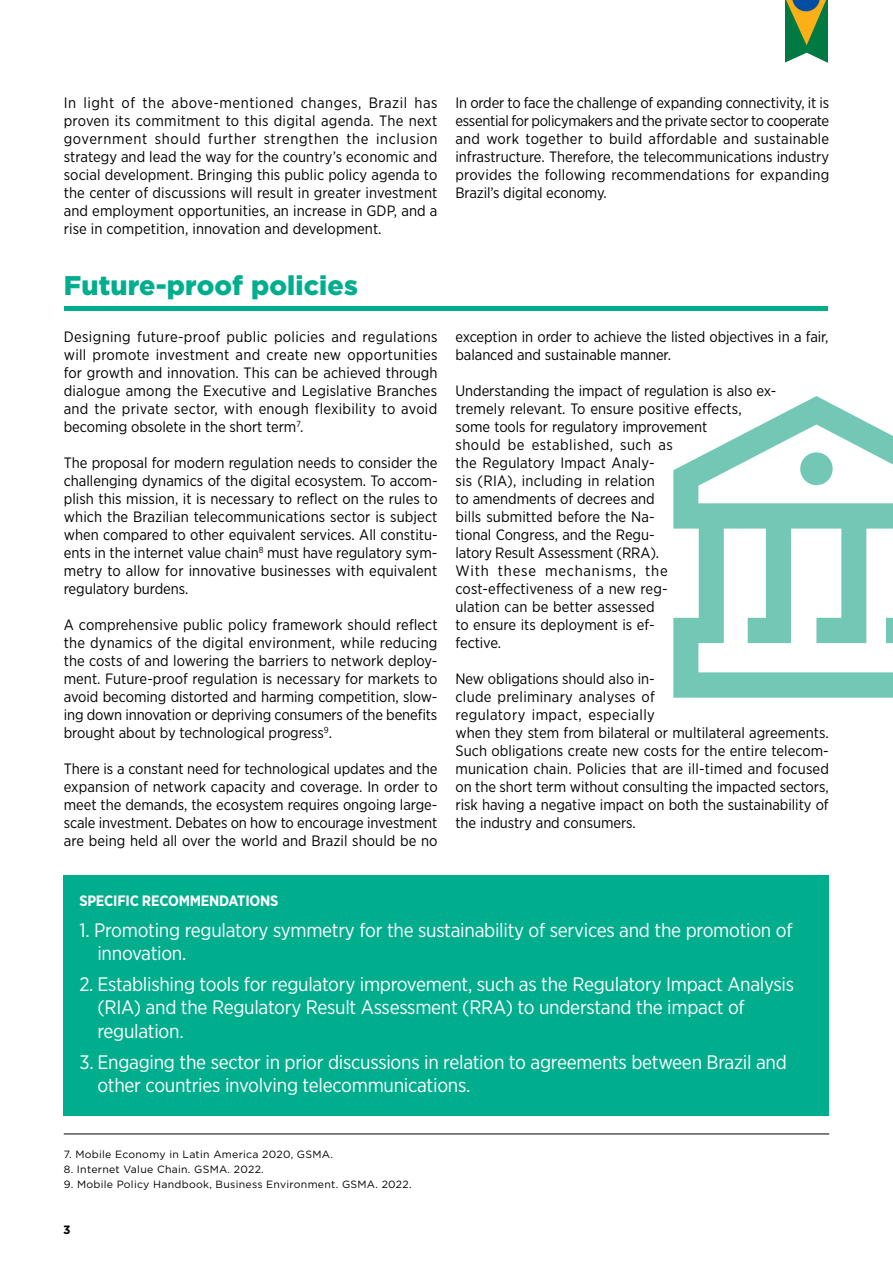
<style>
.page{position:relative;width:893px;height:1263px;background:#fff}
.page>*{position:absolute;margin:0;border:0;box-sizing:border-box;transform-origin:0 0}
.t1{font:900 27px "Gotham";letter-spacing:.005em;color:#00ae8e}
.t2{font:19.5px/23.4px "Gotham Narrow";letter-spacing:-.015em;color:#fff}
.t3{font:15px/18px "Gotham Narrow";letter-spacing:-.005em;color:#000;text-align:justify}
.t4{font:700 15px "Gotham Narrow";letter-spacing:-.015em;color:#fff}
.t5{font:700 12px "Gotham";color:#000}
.t6{font:10.5px "Gotham";letter-spacing:.025em;color:#000}
</style>
<div class="page">
<hr style="left:64px;top:306px;width:763px;height:4px;background:#00ae8e">
<div style="left:64px;top:876px;width:765px;height:240px;background:#00ae8e"></div>
<svg style="left:673px;top:396px;width:220px;height:302px"></svg>
<div style="left:800px;top:452px;width:33px;height:33px;background:#72c8b5;border-radius:50%"></div>
<hr style="left:64px;top:1134px;width:765px;height:1px;background:#000">
<div style="left:785px;top:0;width:42px;height:64px;background:#007943"></div>
<svg style="left:785px;top:53px;width:43px;height:11px"></svg>
<svg style="left:786px;top:0;width:40px;height:45px"></svg>
<p class="t3" style="left:64px;top:93px;width:375px">In light of the above-mentioned changes, Brazil has proven its commitment to this digital agenda. The next government should further strengthen the inclusion strategy and lead the way for the country’s economic and social development. Bringing this public policy agenda to the center of discussions will result in greater investment and employment opportunities, an increase in GDP, and a rise in competition, innovation and development.</p>
<p class="t3" style="left:455px;top:93px;width:375px">In order to face the challenge of expanding connectivity, it is essential for policymakers and the private sector to cooperate and work together to build affordable and sustainable infrastructure. Therefore, the telecommunications industry provides the following recommendations for expanding Brazil’s digital economy.</p>
<h1 class="t1" style="left:64px;top:267px;width:296px">Future-proof policies</h1>
<p class="t3" style="left:64px;top:327px;width:375px">Designing future-proof public policies and regulations will promote investment and create new opportunities for growth and innovation. This can be achieved through dialogue among the Executive and Legislative Branches and the private sector, with enough flexibility to avoid becoming obsolete in the short term<sup>7</sup>.</p>
<p class="t3" style="left:64px;top:453px;width:375px">The proposal for modern regulation needs to consider the challenging dynamics of the digital ecosystem. To accom&shy;plish this mission, it is necessary to reflect on the rules to which the Brazilian telecommunications sector is subject when compared to other equivalent services. All constitu&shy;ents in the internet value chain<sup>8</sup> must have regulatory sym&shy;metry to allow for innovative businesses with equivalent regulatory burdens.</p>
<p class="t3" style="left:64px;top:615px;width:375px">A comprehensive public policy framework should reflect the dynamics of the digital environment, while reducing the costs of and lowering the barriers to network deploy&shy;ment. Future-proof regulation is necessary for markets to avoid becoming distorted and harming competition, slow&shy;ing down innovation or depriving consumers of the benefits brought about by technological progress<sup>9</sup>.</p>
<p class="t3" style="left:64px;top:759px;width:375px">There is a constant need for technological updates and the expansion of network capacity and coverage. In order to meet the demands, the ecosystem requires ongoing large&shy;scale investment. Debates on how to encourage investment are being held all over the world and Brazil should be no</p>
<p class="t3" style="left:455px;top:327px;width:375px">exception in order to achieve the listed objectives in a fair, balanced and sustainable manner.</p>
<p class="t3" style="left:455px;top:381px;width:322px;text-align:left">Understanding the impact of regulation is also ex&shy;tremely relevant. To ensure positive effects, some tools for regulatory improvement<br>should be established, such as<br>the Regulatory Impact Analy-<br>sis (RIA), including in relation<br>to amendments of decrees and<br>bills submitted before the Na-<br>tional Congress, and the Regu-<br>latory Result Assessment (RRA).<br>With these mechanisms, the cost-effectiveness of a new reg-<br>ulation can be better assessed<br>to ensure its deployment is ef-<br>fective.</p>
<p class="t3" style="left:455px;top:669px;width:375px;text-align:left">New obligations should also in-<br>clude preliminary analyses of<br>regulatory impact, especially<br>when they stem from bilateral or multilateral agreements.<br>Such obligations create new costs for the entire telecom&shy;munication chain. Policies that are ill-timed and focused on the short term without consulting the impacted sectors, risk having a negative impact on both the sustainability of the industry and consumers.</p>
<p class="t4" style="left:79px;top:891px;width:200px">SPECIFIC RECOMMENDATIONS</p>
<h2 class="t2" style="left:97px;top:917px;width:697px;text-indent:-18px">1. Promoting regulatory symmetry for the sustainability of services and the promotion of innovation.</h2>
<h2 class="t2" style="left:97px;top:972px;width:698px;text-indent:-18px">2. Establishing tools for regulatory improvement, such as the Regulatory Impact Analysis (RIA) and the Regulatory Result Assessment (RRA) to understand the impact of regulation.</h2>
<h2 class="t2" style="left:97px;top:1049px;width:691px;text-indent:-18px">3. Engaging the sector in prior discussions in relation to agreements between Brazil and other countries involving telecommunications.</h2>
<p class="t6" style="left:64px;top:1148px;width:271px">7. Mobile Economy in Latin America 2020, GSMA.</p>
<p class="t6" style="left:64px;top:1163px;width:202px">8. Internet Value Chain. GSMA. 2022.</p>
<p class="t6" style="left:64px;top:1178px;width:349px">9. Mobile Policy Handbook, Business Environment. GSMA. 2022.</p>
<p class="t5" style="left:63px;top:1222px;width:9px">3</p>
</div>
